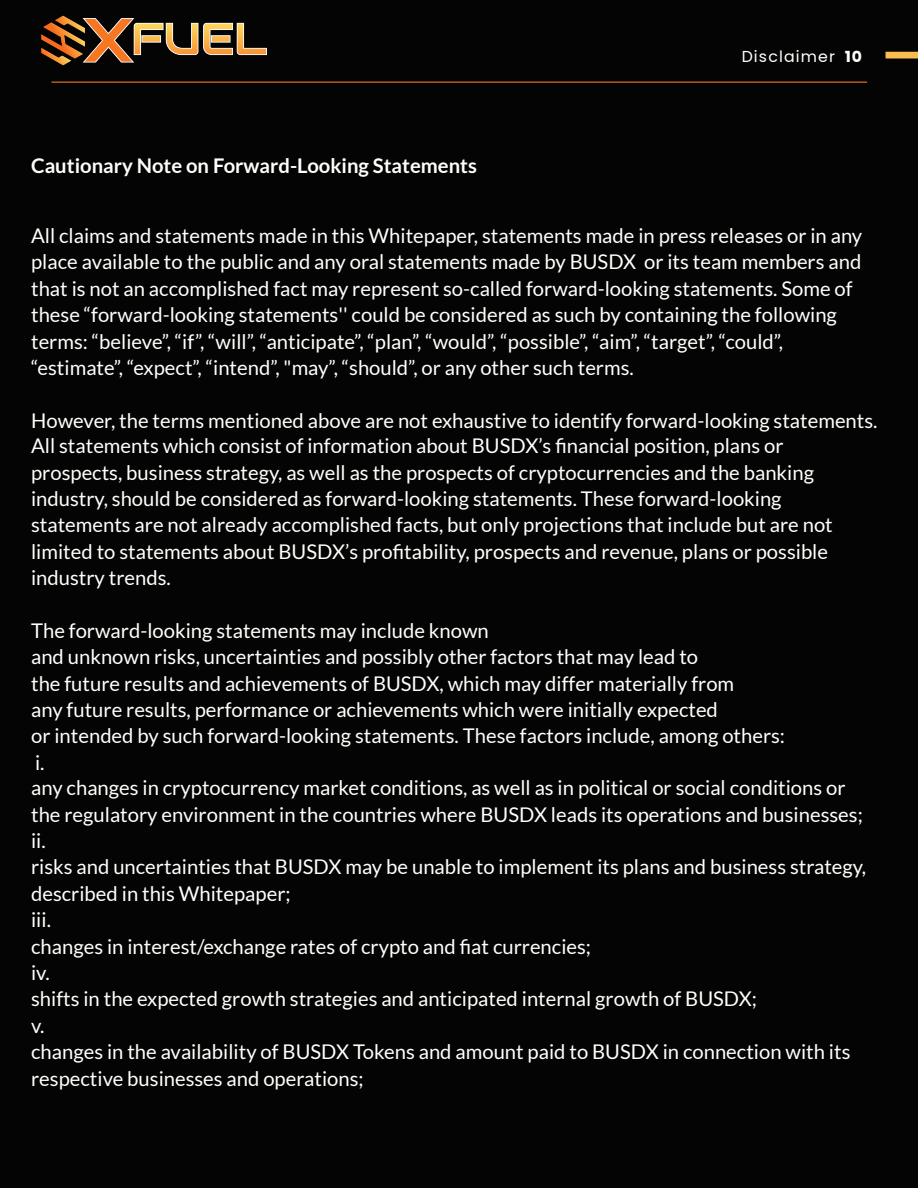
<style>
.page{position:relative;width:918px;height:1188px;background:#040404}
.page>*{position:absolute;margin:0;border:0;box-sizing:border-box;transform-origin:0 0}
.t1{font:20.25px/26.4px "Lato";color:#fffffb}
.t2{font:700 20.25px "Lato";color:#fffffb}
.t3{font:15.75px "Poppins";letter-spacing:.07em;color:#fffffb}
.s1{font-weight:700}
</style>
<div class="page">
<div style="left:889px;top:52px;width:29px;height:6px;background:#f9bc4f"></div>
<hr style="left:52px;top:82px;width:815px;height:1px;background:#f77622">
<img style="left:41px;top:15px;width:226px;height:51px">
<p class="t2" style="left:31px;top:153px;width:447px">Cautionary Note on Forward-Looking Statements</p>
<p class="t3" style="left:742px;top:49px;width:122px">Disclaimer <span class="s1">10</span></p>
<p class="t1" style="left:31px;top:222px;width:833px">All claims and statements made in this Whitepaper, statements made in press releases or in any place available to the public and any oral statements made by BUSDX or its team members and that is not an accomplished fact may represent so-called forward-looking statements. Some of these “forward-looking statements'' could be considered as such by containing the following terms: “believe”, “if”, “will”, “anticipate”, “plan”, “would”, “possible”, “aim”, “target”, “could”, “estimate”, “expect”, “intend”, "may”, “should”, or any other such terms.</p>
<p class="t1" style="left:31px;top:407px;width:848px">However, the terms mentioned above are not exhaustive to identify forward-looking statements.<br>All statements which consist of information about BUSDX’s fi nancial position, plans or prospects, business strategy, as well as the prospects of cryptocurrencies and the banking industry, should be considered as forward-looking statements. These forward-looking statements are not already accomplished facts, but only projections that include but are not limited to statements about BUSDX’s profitability, prospects and revenue, plans or possible industry trends.</p>
<p class="t1" style="left:31px;top:617px;width:837px">The forward-looking statements may include known<br>and unknown risks, uncertainties and possibly other factors that may lead to<br>the future results and achievements of BUSDX, which may differ materially from<br>any future results, performance or achievements which were initially expected<br>or intended by such forward-looking statements. These factors include, among others:<br>i.<br>any changes in cryptocurrency market conditions, as well as in political or social conditions or the regulatory environment in the countries where BUSDX leads its operations and businesses; ii.<br>risks and uncertainties that BUSDX may be unable to implement its plans and business strategy, described in this Whitepaper;<br>iii.<br>changes in interest/exchange rates of crypto and fi at currencies;<br>iv.<br>shifts in the expected growth strategies and anticipated internal growth of BUSDX;<br>v.<br>changes in the availability of BUSDX Tokens and amount paid to BUSDX in connection with its respective businesses and operations;</p>
</div>
